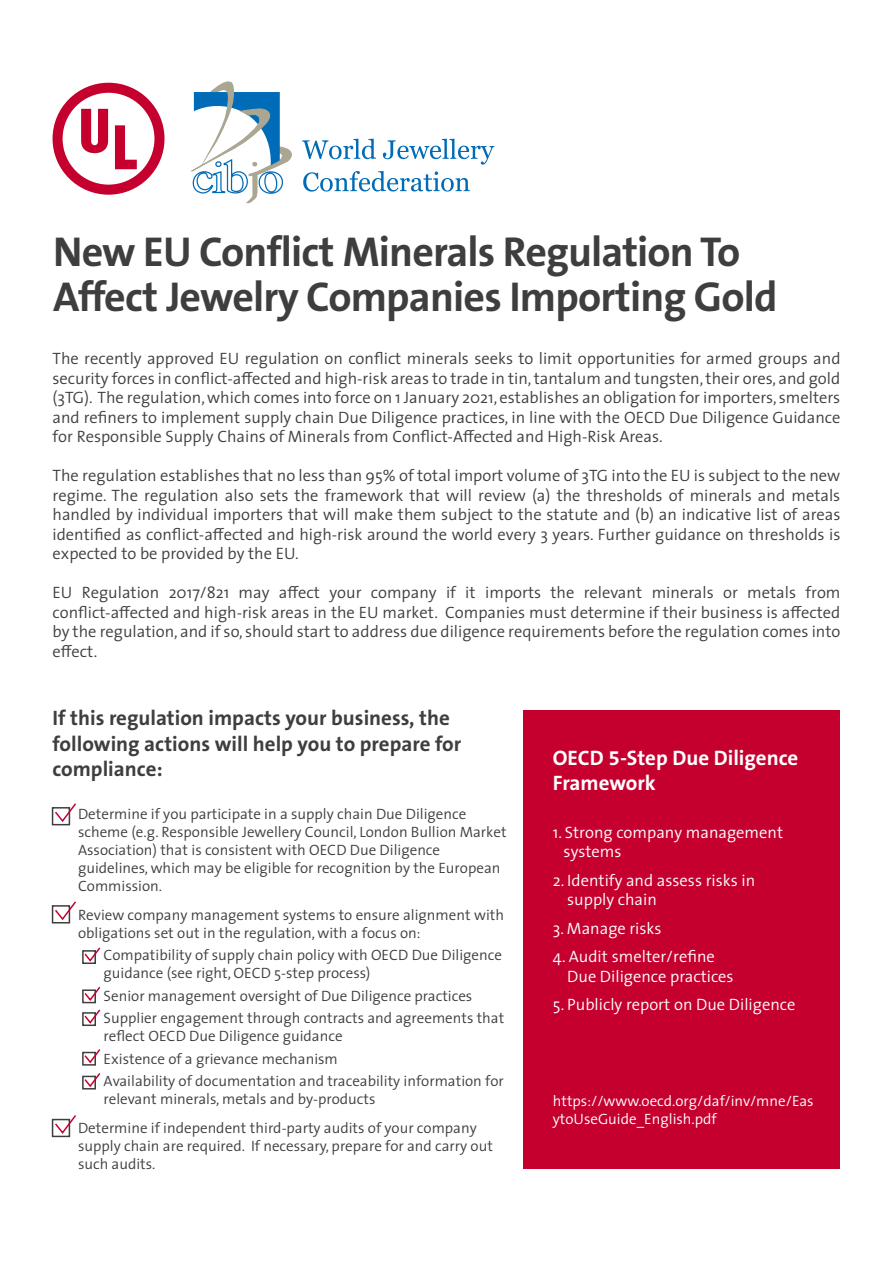
<style>
.page{position:relative;width:893px;height:1263px;background:#fff}
.page>*{position:absolute;margin:0;border:0;box-sizing:border-box;transform-origin:0 0}
.t1{font:700 42px/45px "The Sans B7";letter-spacing:-.02em;color:#3e3e3f}
.t2{font:700 21px/25.2px "The Sans B7";color:#3e3e3f}
.t3{font:700 21px/25.2px "The Sans B7";color:#fff}
.t4{font:300 16.5px/19.5px "The Sans";color:#3e3e3f;text-align:justify}
.t5{font:300 16.5px/19.5px "The Sans";color:#fff}
.t6{font:300 15px/18px "The Sans";color:#3e3e3f}
.t7{font:300 15px/18px "The Sans";color:#fff}
</style>
<div class="page">
<svg style="left:53px;top:83px;width:112px;height:112px"></svg>
<svg style="left:191px;top:81px;width:101px;height:122px"></svg>
<svg style="left:302px;top:139px;width:74px;height:20px"></svg>
<svg style="left:383px;top:139px;width:111px;height:26px"></svg>
<svg style="left:303px;top:171px;width:167px;height:21px"></svg>
<div style="left:523px;top:710px;width:317px;height:458px;background:#c5002e"></div>
<div style="left:52px;top:807px;width:18px;height:18px;border:2px solid #3e3e3f"></div>
<div style="left:52px;top:905px;width:18px;height:18px;border:2px solid #3e3e3f"></div>
<div style="left:82px;top:950px;width:14px;height:14px;border:2px solid #3e3e3f"></div>
<div style="left:82px;top:989px;width:14px;height:14px;border:2px solid #3e3e3f"></div>
<svg style="left:53px;top:803px;width:23px;height:20px"></svg>
<svg style="left:53px;top:901px;width:23px;height:20px"></svg>
<div style="left:52px;top:1119px;width:18px;height:18px;border:2px solid #3e3e3f"></div>
<svg style="left:53px;top:1115px;width:23px;height:20px"></svg>
<svg style="left:83px;top:947px;width:18px;height:16px"></svg>
<svg style="left:83px;top:986px;width:18px;height:16px"></svg>
<div style="left:82px;top:1012px;width:14px;height:14px;border:2px solid #3e3e3f"></div>
<svg style="left:83px;top:1009px;width:18px;height:16px"></svg>
<div style="left:82px;top:1052px;width:14px;height:13px;border:2px solid #3e3e3f"></div>
<svg style="left:83px;top:1049px;width:18px;height:15px"></svg>
<div style="left:82px;top:1076px;width:14px;height:13px;border:2px solid #3e3e3f"></div>
<svg style="left:83px;top:1073px;width:18px;height:15px"></svg>
<h1 class="t1" style="left:53px;top:231px;width:726px">New EU Conflict Minerals Regulation To<br>Affect Jewelry Companies Importing Gold</h1>
<p class="t4" style="left:53px;top:348px;width:789px">The recently approved EU regulation on conflict minerals seeks to limit opportunities for armed groups and security forces in conflict-affected and high-risk areas to trade in tin, tantalum and tungsten, their ores, and gold (3TG). The regulation, which comes into force on 1 January 2021, establishes an obligation for importers, smelters and refiners to implement supply chain Due Diligence practices, in line with the OECD Due Diligence Guidance for Responsible Supply Chains of Minerals from Conflict-Affected and High-Risk Areas.</p>
<p class="t4" style="left:53px;top:465px;width:789px">The regulation establishes that no less than 95% of total import volume of 3TG into the EU is subject to the new regime. The regulation also sets the framework that will review (a) the thresholds of minerals and metals handled by individual importers that will make them subject to the statute and (b) an indicative list of areas identified as conflict-affected and high-risk around the world every 3 years. Further guidance on thresholds is expected to be provided by the EU.</p>
<p class="t4" style="left:53px;top:582px;width:789px">EU Regulation 2017/821 may affect your company if it imports the relevant minerals or metals from conflict-affected and high-risk areas in the EU market. Companies must determine if their business is affected by the regulation, and if so, should start to address due diligence requirements before the regulation comes into effect.</p>
<p class="t2" style="left:53px;top:706px;width:410px">If this regulation impacts your business, the following actions will help you to prepare for compliance:</p>
<p class="t6" style="left:78px;top:804px;width:430px">Determine if you participate in a supply chain Due Diligence scheme (e.g. Responsible Jewellery Council, London Bullion Market Association) that is consistent with OECD Due Diligence guidelines, which may be eligible for recognition by the European Commission.</p>
<p class="t6" style="left:78px;top:905px;width:428px">Review company management systems to ensure alignment with obligations set out in the regulation, with a focus on:</p>
<p class="t6" style="left:104px;top:945px;width:400px">Compatibility of supply chain policy with OECD Due Diligence guidance (see right, OECD 5-step process)</p>
<p class="t6" style="left:104px;top:984px;width:402px;line-height:22.5px">Senior management oversight of Due Diligence practices<br>Supplier engagement through contracts and agreements that</p>
<p class="t6" style="left:104px;top:1024px;width:402px;line-height:22.5px">reflect OECD Due Diligence guidance<br>Existence of a grievance mechanism<br>Availability of documentation and traceability information for</p>
<p class="t6" style="left:78px;top:1084px;width:400px;line-height:28.5px;text-indent:25px">relevant minerals, metals and by-products<br>Determine if independent third-party audits of your company</p>
<p class="t6" style="left:78px;top:1136px;width:416px">supply chain are required. If necessary, prepare for and carry out such audits.</p>
<p class="t3" style="left:553px;top:746px;width:247px">OECD 5-Step Due Diligence<br>Framework</p>
<p class="t5" style="left:564px;top:822px;width:221px;text-indent:-11px">1. Strong company management systems</p>
<p class="t5" style="left:567px;top:870px;width:190px;text-indent:-14px">2. Identify and assess risks in supply chain</p>
<p class="t5" style="left:553px;top:918px;width:110px">3. Manage risks</p>
<p class="t5" style="left:567px;top:946px;width:168px;text-indent:-14px">4. Audit smelter/refine<br>Due Diligence practices</p>
<p class="t5" style="left:553px;top:994px;width:244px">5. Publicly report on Due Diligence</p>
<p class="t7" style="left:553px;top:1092px;width:262px">https://www.oecd.org/daf/inv/mne/Eas ytoUseGuide_English.pdf</p>
</div>
